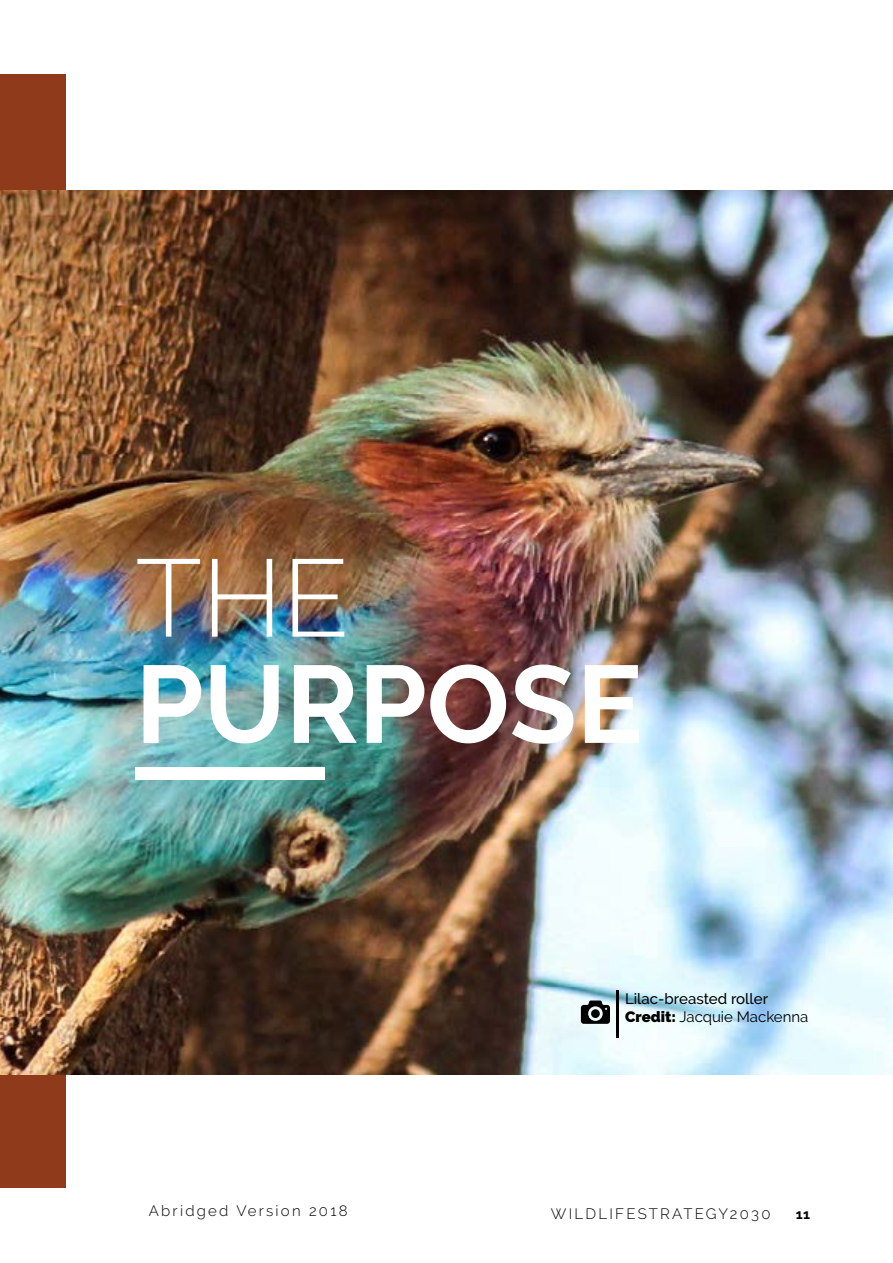
<style>
.page{position:relative;width:893px;height:1263px;background:#fff}
.page>*{position:absolute;margin:0;border:0;box-sizing:border-box;transform-origin:0 0}
.t1{font:700 109.5px "Raleway";color:#fff}
.t2{font:300 109.5px "Raleway";color:#fff}
.t3{font:500 15px/18px "Raleway";color:#000}
.t4{font:300 15px "Raleway";letter-spacing:.15em;color:#000}
.t5{font:700 13.5px "Raleway";color:#000;scale:1.05 1}
.s1{font-weight:900}
.s2{font-weight:400}
</style>
<div class="page">
<div style="left:0;top:75px;width:66px;height:1113px;background:#8f3b1b"></div>
<img style="left:0;top:190px;width:893px;height:885px">
<div style="left:135px;top:767px;width:190px;height:13px;background:#fff"></div>
<svg style="left:581px;top:1000px;width:29px;height:24px"></svg>
<hr style="left:616px;top:990px;width:3px;height:48px;background:#000">
<h1 class="t2" style="left:135px;top:534px;width:215px">THE</h1>
<h1 class="t1" style="left:135px;top:642px;width:509px">PURPOSE</h1>
<p class="t3" style="left:625px;top:990px;width:185px">Lilac-breasted roller<br><span class="s1">Credit:</span> <span class="s2">Jacquie Mackenna</span></p>
<p class="t4" style="left:149px;top:1202px;width:200px">Abridged Version 2018</p>
<p class="t4" style="left:551px;top:1204px;width:221px">WILDLIFESTRATEGY2030</p>
<p class="t5" style="left:796px;top:1207px;width:15px">11</p>
</div>
